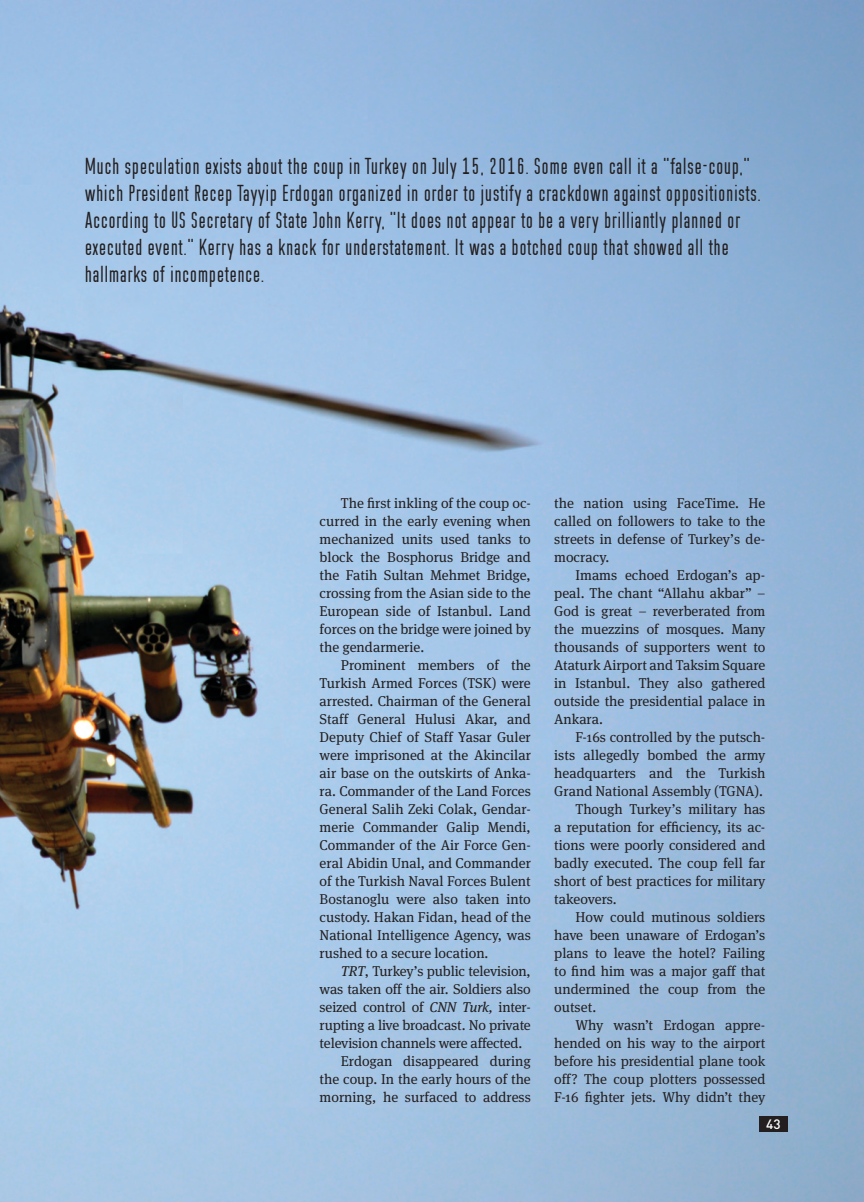
<style>
.page{position:relative;width:864px;height:1202px;background:#fff}
.page>*{position:absolute;margin:0;border:0;box-sizing:border-box;transform-origin:0 0}
.t1{font:500 22.5px/27px "Cst Berlin East Tf TR";letter-spacing:.05em;color:#231f20}
.t2{font:14.25px/18px "Meta Serif";color:#231f20;text-align:justify}
.t3{font:500 13.5px "DIN Pro";color:#fff}
.s1{font-style:italic}
</style>
<div class="page">
<img style="left:0;top:0;width:864px;height:1202px">
<div style="left:759px;top:1115px;width:28px;height:16px;background:#231f20"></div>
<p class="t1" style="left:85px;top:153px;width:677px">Much speculation exists about the coup in Turkey on July 15, 2016. Some even call it a “false-coup,” which President Recep Tayyip Erdogan organized in order to justify a crackdown against oppositionists.<br>According to US Secretary of State John Kerry, “It does not appear to be a very brilliantly planned or executed event.” Kerry has a knack for understatement. It was a botched coup that showed all the hallmarks of incompetence.</p>
<p class="t2" style="left:320px;top:494px;width:213px;text-indent:21px">The first inkling of the coup oc&shy;curred in the early evening when mechanized units used tanks to block the Bosphorus Bridge and the Fatih Sultan Mehmet Bridge, crossing from the Asian side to the European side of Istanbul. Land forces on the bridge were joined by the gendarmerie.</p>
<p class="t2" style="left:320px;top:656px;width:213px;text-indent:21px">Prominent members of the Turkish Armed Forces (TSK) were arrested. Chairman of the General Staff General Hulusi Akar, and Deputy Chief of Staff Yasar Guler were imprisoned at the Akincilar air base on the outskirts of Anka&shy;ra. Commander of the Land Forces General Salih Zeki Colak, Gendar&shy;merie Commander Galip Mendi, Commander of the Air Force Gen&shy;eral Abidin Unal, and Commander of the Turkish Naval Forces Bulent Bostanoglu were also taken into custody. Hakan Fidan, head of the National Intelligence Agency, was rushed to a secure location.</p>
<p class="t2" style="left:341px;top:962px;width:191px"><span class="s1">TRT</span>, Turkey’s public television,</p>
<p class="t2" style="left:320px;top:980px;width:213px">was taken off the air. Soldiers also</p>
<p class="t2" style="left:320px;top:998px;width:213px">seized control of <span class="s1">CNN Turk,</span> inter-</p>
<p class="t2" style="left:320px;top:1016px;width:213px">rupting a live broadcast. No private</p>
<p class="t2" style="left:320px;top:1034px;width:204px">television channels were affected.</p>
<p class="t2" style="left:341px;top:1052px;width:191px">Erdogan disappeared during</p>
<p class="t2" style="left:320px;top:1070px;width:213px">the coup. In the early hours of the</p>
<p class="t2" style="left:320px;top:1088px;width:213px">morning, he surfaced to address</p>
<p class="t2" style="left:554px;top:494px;width:213px">the nation using FaceTime. He called on followers to take to the streets in defense of Turkey’s de&shy;mocracy.</p>
<p class="t2" style="left:554px;top:566px;width:213px;text-indent:21px">Imams echoed Erdogan’s ap&shy;peal. The chant “Allahu akbar” – God is great – reverberated from the muezzins of mosques. Many thousands of supporters went to Ataturk Airport and Taksim Square in Istanbul. They also gathered outside the presidential palace in Ankara.</p>
<p class="t2" style="left:576px;top:728px;width:191px">F-16s controlled by the putsch-</p>
<p class="t2" style="left:554px;top:746px;width:213px">ists allegedly bombed the army</p>
<p class="t2" style="left:554px;top:764px;width:213px">headquarters and the Turkish</p>
<p class="t2" style="left:554px;top:782px;width:210px">Grand National Assembly (TGNA).</p>
<p class="t2" style="left:576px;top:800px;width:191px">Though Turkey’s military has</p>
<p class="t2" style="left:554px;top:818px;width:213px">a reputation for efficiency, its ac-</p>
<p class="t2" style="left:554px;top:836px;width:213px">tions were poorly considered and</p>
<p class="t2" style="left:554px;top:854px;width:213px">badly executed. The coup fell far</p>
<p class="t2" style="left:554px;top:872px;width:213px">short of best practices for military</p>
<p class="t2" style="left:554px;top:890px;width:64px">takeovers.</p>
<p class="t2" style="left:576px;top:908px;width:191px">How could mutinous soldiers</p>
<p class="t2" style="left:554px;top:926px;width:213px">have been unaware of Erdogan’s</p>
<p class="t2" style="left:554px;top:944px;width:213px">plans to leave the hotel? Failing</p>
<p class="t2" style="left:554px;top:962px;width:213px">to find him was a major gaff that</p>
<p class="t2" style="left:554px;top:980px;width:213px">undermined the coup from the</p>
<p class="t2" style="left:554px;top:998px;width:44px">outset.</p>
<p class="t2" style="left:576px;top:1016px;width:191px">Why wasn’t Erdogan appre-</p>
<p class="t2" style="left:554px;top:1034px;width:213px">hended on his way to the airport</p>
<p class="t2" style="left:554px;top:1052px;width:213px">before his presidential plane took</p>
<p class="t2" style="left:554px;top:1070px;width:213px">off? The coup plotters possessed</p>
<p class="t2" style="left:554px;top:1088px;width:213px">F-16 fighter jets. Why didn’t they</p>
<p class="t3" style="left:766px;top:1114px;width:16px">43</p>
</div>
